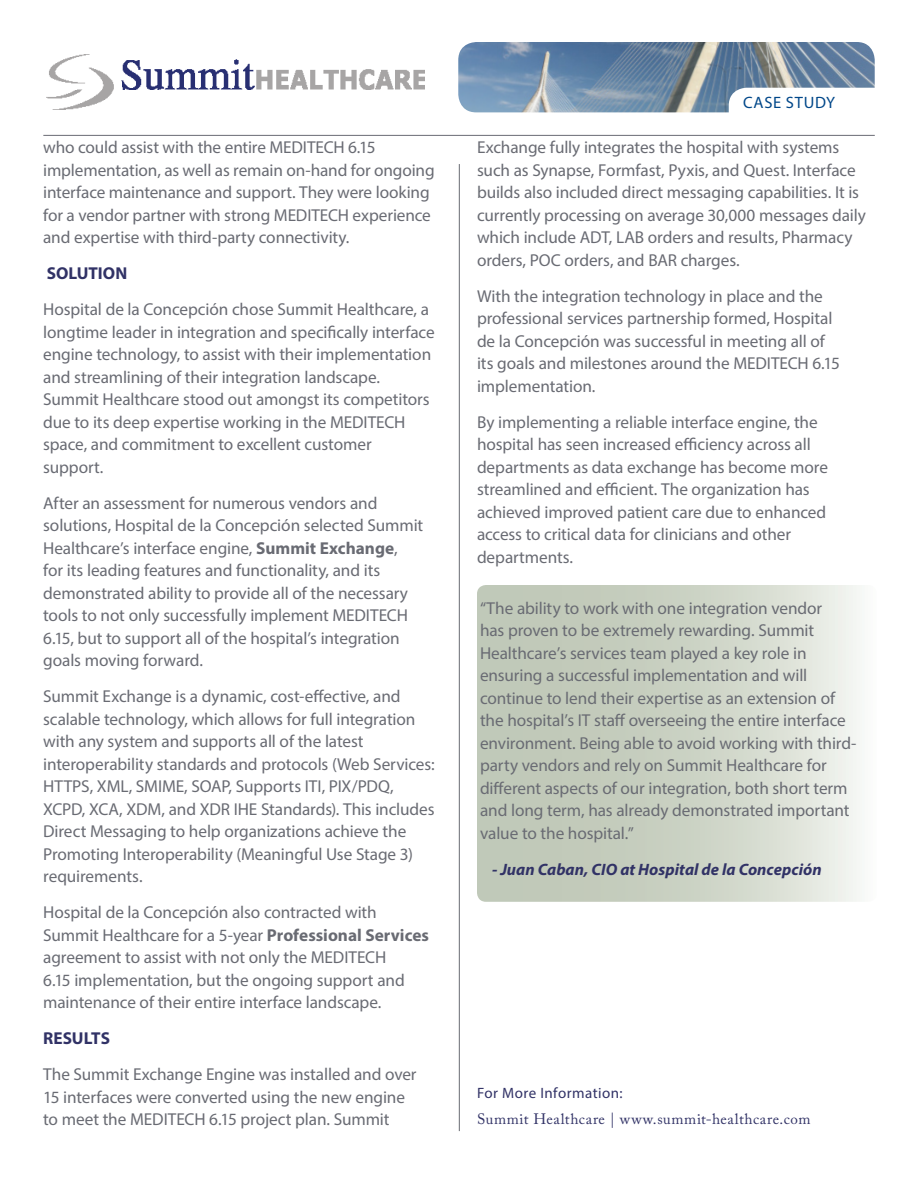
<style>
.page{position:relative;width:918px;height:1188px;background:#fff}
.page>*{position:absolute;margin:0;border:0;box-sizing:border-box;transform-origin:0 0}
.Body_Copy{font:17.25px/22.5px "Myriad Pro";letter-spacing:-.005em;color:#696b73}
.Body_Copy-2{font:700 17.25px "Myriad Pro";color:#313266}
.Body_Copy-3{font:italic 700 16.5px "Myriad Pro";letter-spacing:.005em;color:#313266}
.t1{font:16.5px "Myriad Pro";letter-spacing:.05em;color:#004789}
.subhead{font:15px "Adobe Caslon Pro";letter-spacing:.04em;color:#313266}
.subhead-2{font:15px "Myriad Pro";letter-spacing:.03em;color:#313266}
.s1{font-weight:700}
</style>
<div class="page">
<svg style="left:477px;top:585px;width:383px;height:317px;background:#ced5c8"></svg>
<hr style="left:459px;top:164px;width:1px;height:967px;background:#696b73">
<hr style="left:43px;top:135px;width:832px;height:1px;background:#696b73">
<img style="left:458px;top:42px;width:417px;height:70px">
<div style="left:729px;top:88px;width:167px;height:43px;background:#fff;border-radius:18px"></div>
<img style="left:46px;top:55px;width:378px;height:55px">
<p class="Body_Copy" style="left:43px;top:136px;width:393px">who could assist with the entire MEDITECH 6.15 implementation, as well as remain on-hand for ongoing interface maintenance and support. They were looking for a vendor partner with strong MEDITECH experience and expertise with third-party connectivity.</p>
<p class="Body_Copy-2" style="left:47px;top:262px;width:82px">SOLUTION</p>
<p class="Body_Copy" style="left:43px;top:298px;width:393px">Hospital de la Concepción chose Summit Healthcare, a longtime leader in integration and specifically interface engine technology, to assist with their implementation and streamlining of their integration landscape.<br>Summit Healthcare stood out amongst its competitors due to its deep expertise working in the MEDITECH space, and commitment to excellent customer support.</p>
<p class="Body_Copy" style="left:43px;top:492px;width:382px">After an assessment for numerous vendors and solutions, Hospital de la Concepción selected Summit Healthcare’s interface engine, <span class="s1">Summit Exchange</span>,<br>for its leading features and functionality, and its demonstrated ability to provide all of the necessary tools to not only successfully implement MEDITECH 6.15, but to support all of the hospital’s integration goals moving forward.</p>
<p class="Body_Copy" style="left:43px;top:685px;width:393px">Summit Exchange is a dynamic, cost-effective, and scalable technology, which allows for full integration with any system and supports all of the latest interoperability standards and protocols (Web Services:<br>HTTPS, XML, SMIME, SOAP, Supports ITI, PIX/PDQ, XCPD, XCA, XDM, and XDR IHE Standards). This includes Direct Messaging to help organizations achieve the Promoting Interoperability (Meaningful Use Stage 3) requirements.</p>
<p class="Body_Copy" style="left:43px;top:901px;width:387px">Hospital de la Concepción also contracted with Summit Healthcare for a 5-year <span class="s1">Professional Services </span>agreement to assist with not only the MEDITECH<br>6.15 implementation, but the ongoing support and maintenance of their entire interface landscape.</p>
<p class="Body_Copy-2" style="left:43px;top:1027px;width:68px">RESULTS</p>
<p class="Body_Copy" style="left:43px;top:1063px;width:375px">The Summit Exchange Engine was installed and over<br>15 interfaces were converted using the new engine to meet the MEDITECH 6.15 project plan. Summit</p>
<p class="t1" style="left:743px;top:92px;width:94px">CASE STUDY</p>
<p class="Body_Copy" style="left:477px;top:136px;width:390px">Exchange fully integrates the hospital with systems such as Synapse, Formfast, Pyxis, and Quest. Interface builds also included direct messaging capabilities. It is currently processing on average 30,000 messages daily which include ADT, LAB orders and results, Pharmacy orders, POC orders, and BAR charges.</p>
<p class="Body_Copy" style="left:477px;top:285px;width:365px">With the integration technology in place and the professional services partnership formed, Hospital de la Concepción was successful in meeting all of its goals and milestones around the MEDITECH 6.15 implementation.</p>
<p class="Body_Copy" style="left:477px;top:411px;width:353px">By implementing a reliable interface engine, the hospital has seen increased efficiency across all departments as data exchange has become more streamlined and efficient. The organization has achieved improved patient care due to enhanced access to critical data for clinicians and other departments.</p>
<p class="Body_Copy" style="left:480px;top:596px;width:378px">“The ability to work with one integration vendor<br>has proven to be extremely rewarding. Summit Healthcare’s services team played a key role in ensuring a successful implementation and will continue to lend their expertise as an extension of the hospital’s IT staff overseeing the entire interface environment. Being able to avoid working with third&shy;party vendors and rely on Summit Healthcare for different aspects of our integration, both short term and long term, has already demonstrated important value to the hospital.”</p>
<p class="Body_Copy-3" style="left:492px;top:858px;width:331px">- Juan Caban, CIO at Hospital de la Concepción</p>
<p class="subhead-2" style="left:477px;top:1084px;width:147px">For More Information:</p>
<p class="subhead" style="left:477px;top:1110px;width:335px">Summit Healthcare | www.summit-healthcare.com</p>
</div>
